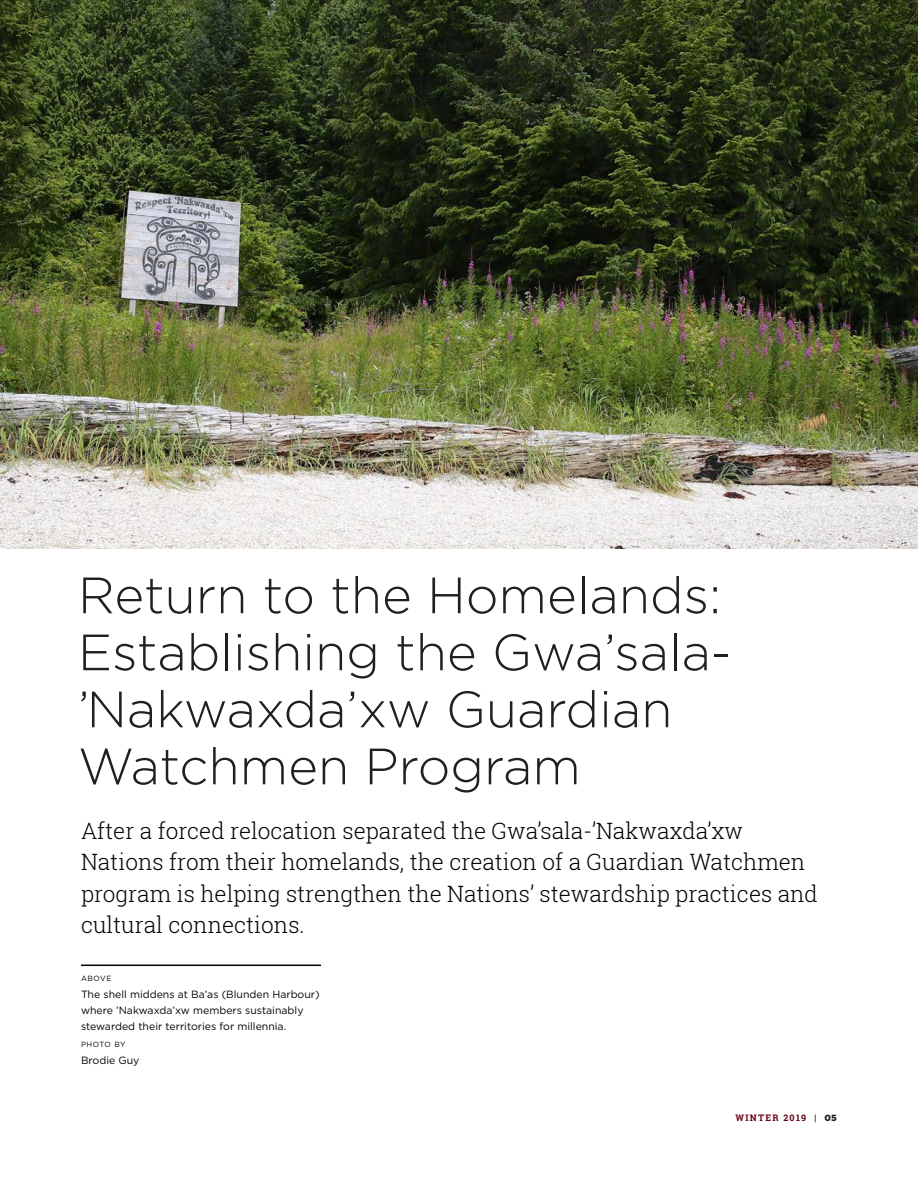
<style>
.page{position:relative;width:918px;height:1188px;background:#fff}
.page>*{position:absolute;margin:0;border:0;box-sizing:border-box;transform-origin:0 0}
.Main_Heading_Underli{font:300 51px/57px "Gotham";color:#231f20}
.Roboto_Underline{font:300 22.5px/31.5px "Roboto Slab";color:#040101}
.Photo_Underline2{font:10.5px/16.5px "Gotham";color:#040101}
.t1{font:700 9px "Roboto Slab";letter-spacing:.14em;color:#65010d}
.t2{font:7.5px "Gotham";letter-spacing:.08em;color:#040101}
.s1{color:#231f20}
.s2{font-family:"Gotham";font-weight:900;color:#231f20}
</style>
<div class="page">
<img style="left:0;top:0;width:918px;height:549px">
<hr style="left:81px;top:965px;width:240px;height:1px;background:#040101">
<p class="Main_Heading_Underli" style="left:78px;top:566px;width:655px">Return to the Homelands:<br>Establishing the Gwa’sala-’Nakwaxda’xw Guardian<br>Watchmen Program</p>
<p class="Roboto_Underline" style="left:81px;top:814px;width:739px">After a forced relocation separated the Gwa’sala-’Nakwaxda’xw Nations from their homelands, the creation of a Guardian Watchmen program is helping strengthen the Nations’ stewardship practices and cultural connections.</p>
<p class="t2" style="left:81px;top:974px;width:32px">ABOVE</p>
<p class="Photo_Underline2" style="left:81px;top:985px;width:240px">The shell middens at Ba’as (Blunden Harbour) where ’Nakwaxda’xw members sustainably stewarded their territories for millennia.</p>
<p class="t2" style="left:81px;top:1040px;width:46px">PHOTO BY</p>
<p class="Photo_Underline2" style="left:81px;top:1051px;width:60px">Brodie Guy</p>
<p class="t1" style="left:736px;top:1111px;width:103px">WINTER 2019 <span class="s1">|</span> <span class="s2">05</span></p>
</div>
